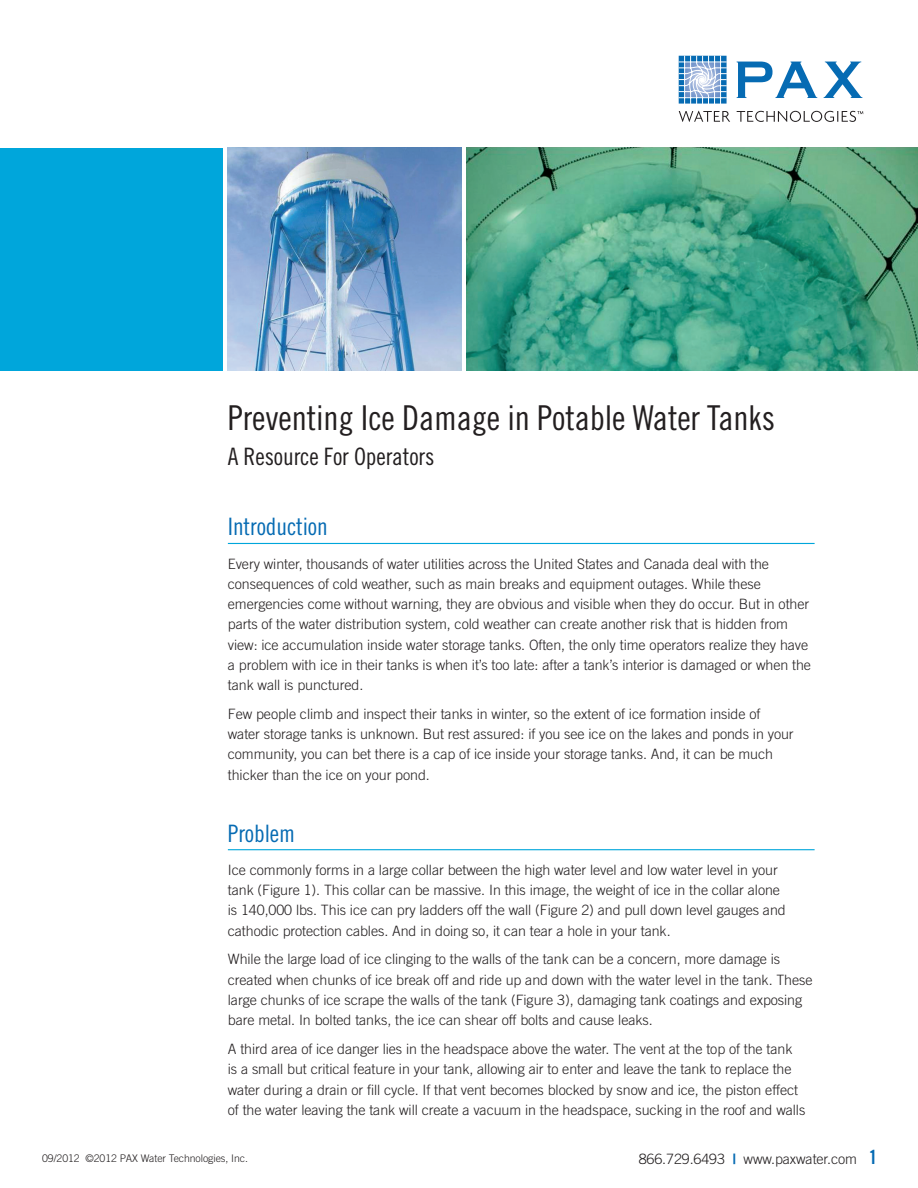
<style>
.page{position:relative;width:918px;height:1188px;background:#fff}
.page>*{position:absolute;margin:0;border:0;box-sizing:border-box;transform-origin:0 0}
.t1{font:34.2px "Trade Gothic Cond Eighteen";letter-spacing:-.005em;color:#231f20}
.t2{font:24px "Trade Gothic Cond Eighteen";letter-spacing:-.005em;color:#231f20}
.t3{font:24px "Trade Gothic Cond Eighteen";letter-spacing:-.005em;color:#066bb3}
.Text{font:300 14.25px/20.2px "Trade Gothic";letter-spacing:-.005em;color:#231f20}
.Text-2{font:300 10.5px "Trade Gothic";letter-spacing:-.005em;color:#231f20}
.s1{font-weight:700;color:#066bb3}
.s2{font-family:"Trade Gothic Bold Cond Twenty";font-weight:400;font-size:19.5px;color:#066bb3}
</style>
<div class="page">
<svg style="left:679px;top:111px;width:184px;height:11px"></svg>
<svg style="left:679px;top:55px;width:48px;height:49px;background:#87b1d7"></svg>
<svg style="left:737px;top:62px;width:80px;height:36px"></svg>
<svg style="left:824px;top:62px;width:38px;height:36px"></svg>
<hr style="left:228px;top:543px;width:587px;height:1px;background:#00a6db">
<hr style="left:228px;top:849px;width:587px;height:1px;background:#00a6db">
<div style="left:0;top:148px;width:222px;height:223px;background:#00a6db"></div>
<img style="left:466px;top:148px;width:452px;height:223px">
<img style="left:227px;top:148px;width:234px;height:223px">
<p class="t1" style="left:228px;top:398px;width:549px">Preventing Ice Damage in Potable Water Tanks</p>
<p class="t2" style="left:228px;top:442px;width:208px">A Resource For Operators</p>
<p class="t3" style="left:228px;top:513px;width:101px">Introduction</p>
<p class="Text" style="left:228px;top:553px;width:585px">Every winter, thousands of water utilities across the United States and Canada deal with the consequences of cold weather, such as main breaks and equipment outages. While these emergencies come without warning, they are obvious and visible when they do occur. But in other parts of the water distribution system, cold weather can create another risk that is hidden from view: ice accumulation inside water storage tanks. Often, the only time operators realize they have a problem with ice in their tanks is when it’s too late: after a tank’s interior is damaged or when the tank wall is punctured.</p>
<p class="Text" style="left:228px;top:704px;width:567px">Few people climb and inspect their tanks in winter, so the extent of ice formation inside of water storage tanks is unknown. But rest assured: if you see ice on the lakes and ponds in your community, you can bet there is a cap of ice inside your storage tanks. And, it can be much thicker than the ice on your pond.</p>
<p class="t3" style="left:228px;top:819px;width:69px">Problem</p>
<p class="Text" style="left:228px;top:859px;width:559px">Ice commonly forms in a large collar between the high water level and low water level in your tank (Figure 1). This collar can be massive. In this image, the weight of ice in the collar alone is 140,000 lbs. This ice can pry ladders off the wall (Figure 2) and pull down level gauges and cathodic protection cables. And in doing so, it can tear a hole in your tank.</p>
<p class="Text" style="left:228px;top:949px;width:586px">While the large load of ice clinging to the walls of the tank can be a concern, more damage is created when chunks of ice break off and ride up and down with the water level in the tank. These large chunks of ice scrape the walls of the tank (Figure 3), damaging tank coatings and exposing bare metal. In bolted tanks, the ice can shear off bolts and cause leaks.</p>
<p class="Text" style="left:228px;top:1039px;width:579px">A third area of ice danger lies in the headspace above the water. The vent at the top of the tank is a small but critical feature in your tank, allowing air to enter and leave the tank to replace the water during a drain or fill cycle. If that vent becomes blocked by snow and ice, the piston effect of the water leaving the tank will create a vacuum in the headspace, sucking in the roof and walls</p>
<p class="Text-2" style="left:42px;top:1152px;width:207px">09/2012 ©2012 PAX Water Technologies, Inc.</p>
<p class="Text" style="left:639px;top:1148px;width:240px">866.729.6493 <span class="s1">|</span> www.paxwater.com <span class="s2">1</span></p>
</div>
